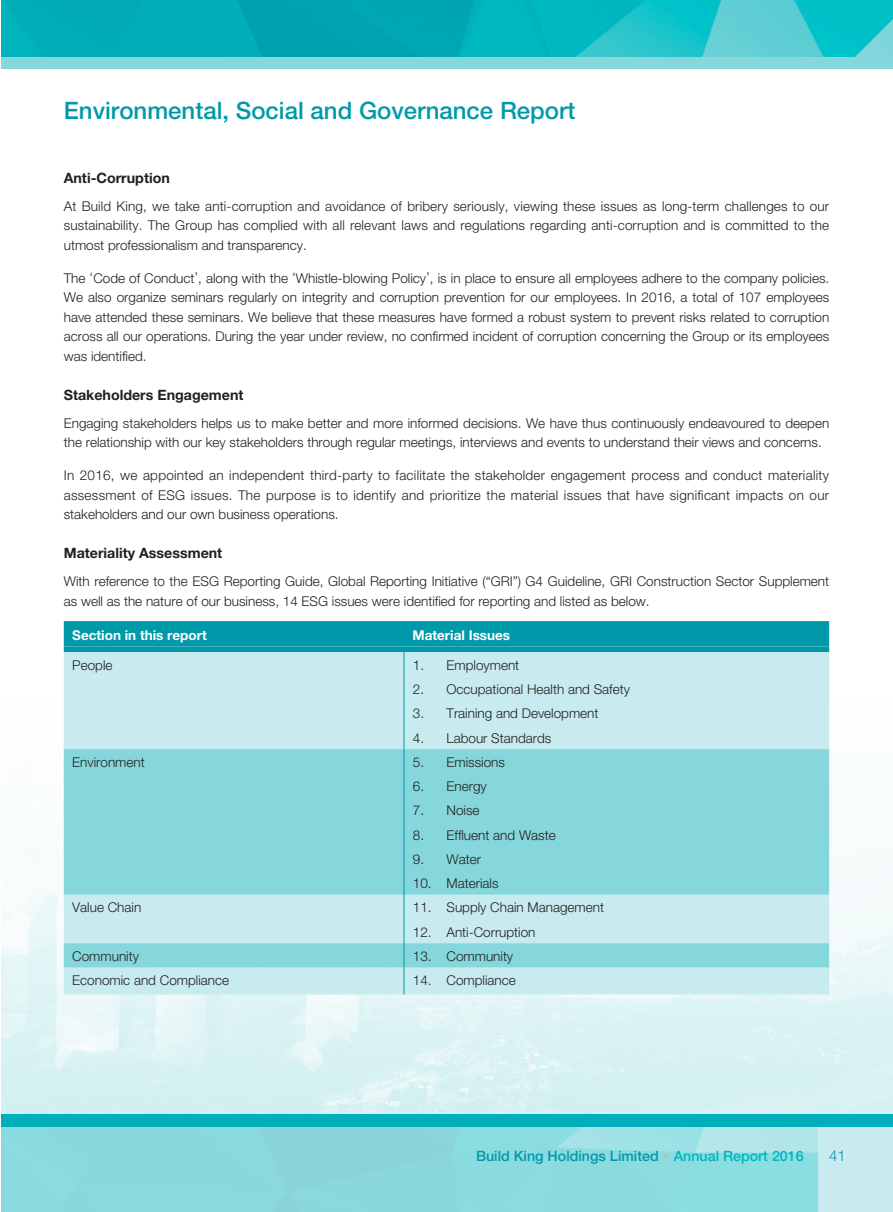
<style>
.page{position:relative;width:893px;height:1212px;background:#fff}
.page>*{position:absolute;margin:0;border:0;box-sizing:border-box;transform-origin:0 0}
.t1{font:500 24px "Helvetica Neue LT Std";color:#0099a9}
.t2{font:300 15px "Helvetica Neue LT Std";color:#0099a9}
._4__副標題{font:700 14.25px "Helvetica Neue LT Std";color:#231f20}
.t3{font:500 14.25px "Helvetica Neue LT Std";color:#0099a9}
._1__內文{font:300 13.5px/19.5px "Helvetica Neue LT Std";color:#231f20;text-align:justify}
._1__內文-2{font:700 13.5px "Helvetica Neue LT Std";color:#fff}
.s1{color:#bcbdc0}
.s2{color:#00b4be}
</style>
<div class="page">
<img style="left:1px;top:697px;width:892px;height:417px">
<div style="left:819px;top:1127px;width:74px;height:85px;background:#c7ebee"></div>
<div style="left:1px;top:1114px;width:892px;height:13px;background:#00afba"></div>
<div style="left:1px;top:56px;width:892px;height:13px;background:#85d7dc"></div>
<img style="left:1px;top:0;width:892px;height:56px">
<svg style="left:64px;top:621px;width:765px;height:373px;background:#98dbe0"></svg>
<h1 class="t1" style="left:64px;top:96px;width:513px">Environmental, Social and Governance Report</h1>
<p class="_4__副標題" style="left:64px;top:169px;width:108px">Anti-Corruption</p>
<p class="_1__內文" style="left:64px;top:196px;width:767px">At Build King, we take anti-corruption and avoidance of bribery seriously, viewing these issues as long-term challenges to our sustainability. The Group has complied with all relevant laws and regulations regarding anti-corruption and is committed to the utmost professionalism and transparency.</p>
<p class="_1__內文" style="left:64px;top:268px;width:767px">The ‘Code of Conduct’, along with the ‘Whistle-blowing Policy’, is in place to ensure all employees adhere to the company policies.<br>We also organize seminars regularly on integrity and corruption prevention for our employees. In 2016, a total of 107 employees have attended these seminars. We believe that these measures have formed a robust system to prevent risks related to corruption across all our operations. During the year under review, no confirmed incident of corruption concerning the Group or its employees was identified.</p>
<p class="_4__副標題" style="left:64px;top:386px;width:181px">Stakeholders Engagement</p>
<p class="_1__內文" style="left:64px;top:413px;width:767px">Engaging stakeholders helps us to make better and more informed decisions. We have thus continuously endeavoured to deepen the relationship with our key stakeholders through regular meetings, interviews and events to understand their views and concerns.</p>
<p class="_1__內文" style="left:64px;top:465px;width:767px">In 2016, we appointed an independent third-party to facilitate the stakeholder engagement process and conduct materiality assessment of ESG issues. The purpose is to identify and prioritize the material issues that have significant impacts on our stakeholders and our own business operations.</p>
<p class="_4__副標題" style="left:64px;top:544px;width:160px">Materiality Assessment</p>
<p class="_1__內文" style="left:64px;top:571px;width:767px">With reference to the ESG Reporting Guide, Global Reporting Initiative (“GRI”) G4 Guideline, GRI Construction Sector Supplement as well as the nature of our business, 14 ESG issues were identified for reporting and listed as below.</p>
<p class="_1__內文-2" style="left:72px;top:627px;width:136px">Section in this report</p>
<p class="_1__內文-2" style="left:412px;top:627px;width:99px">Material Issues</p>
<p class="_1__內文" style="left:72px;top:655px;width:42px">People</p>
<p class="_1__內文" style="left:413px;top:655px;width:13px">1.</p>
<p class="_1__內文" style="left:446px;top:655px;width:74px">Employment</p>
<p class="_1__內文" style="left:413px;top:679px;width:13px">2.</p>
<p class="_1__內文" style="left:446px;top:679px;width:185px">Occupational Health and Safety</p>
<p class="_1__內文" style="left:413px;top:703px;width:13px">3.</p>
<p class="_1__內文" style="left:446px;top:703px;width:154px">Training and Development</p>
<p class="_1__內文" style="left:413px;top:728px;width:13px">4.</p>
<p class="_1__內文" style="left:446px;top:728px;width:106px">Labour Standards</p>
<p class="_1__內文" style="left:72px;top:752px;width:74px">Environment</p>
<p class="_1__內文" style="left:413px;top:752px;width:13px">5.</p>
<p class="_1__內文" style="left:446px;top:752px;width:60px">Emissions</p>
<p class="_1__內文" style="left:413px;top:776px;width:13px">6.</p>
<p class="_1__內文" style="left:446px;top:776px;width:42px">Energy</p>
<p class="_1__內文" style="left:413px;top:800px;width:13px">7.</p>
<p class="_1__內文" style="left:446px;top:800px;width:35px">Noise</p>
<p class="_1__內文" style="left:413px;top:825px;width:13px">8.</p>
<p class="_1__內文" style="left:446px;top:825px;width:111px">Effluent and Waste</p>
<p class="_1__內文" style="left:413px;top:849px;width:13px">9.</p>
<p class="_1__內文" style="left:446px;top:849px;width:36px">Water</p>
<p class="_1__內文" style="left:413px;top:873px;width:20px">10.</p>
<p class="_1__內文" style="left:446px;top:873px;width:54px">Materials</p>
<p class="_1__內文" style="left:72px;top:898px;width:71px">Value Chain</p>
<p class="_1__內文" style="left:413px;top:898px;width:20px">11.</p>
<p class="_1__內文" style="left:446px;top:898px;width:159px">Supply Chain Management</p>
<p class="_1__內文" style="left:413px;top:922px;width:20px">12.</p>
<p class="_1__內文" style="left:446px;top:922px;width:91px">Anti-Corruption</p>
<p class="_1__內文" style="left:72px;top:946px;width:68px">Community</p>
<p class="_1__內文" style="left:413px;top:946px;width:20px">13.</p>
<p class="_1__內文" style="left:446px;top:946px;width:68px">Community</p>
<p class="_1__內文" style="left:72px;top:970px;width:158px">Economic and Compliance</p>
<p class="_1__內文" style="left:413px;top:970px;width:20px">14.</p>
<p class="_1__內文" style="left:446px;top:970px;width:71px">Compliance</p>
<p class="t3" style="left:476px;top:1148px;width:329px">Build King Holdings Limited <span class="s1">•</span> <span class="s2">Annual Report 2016</span></p>
<p class="t2" style="left:829px;top:1147px;width:18px">41</p>
</div>
